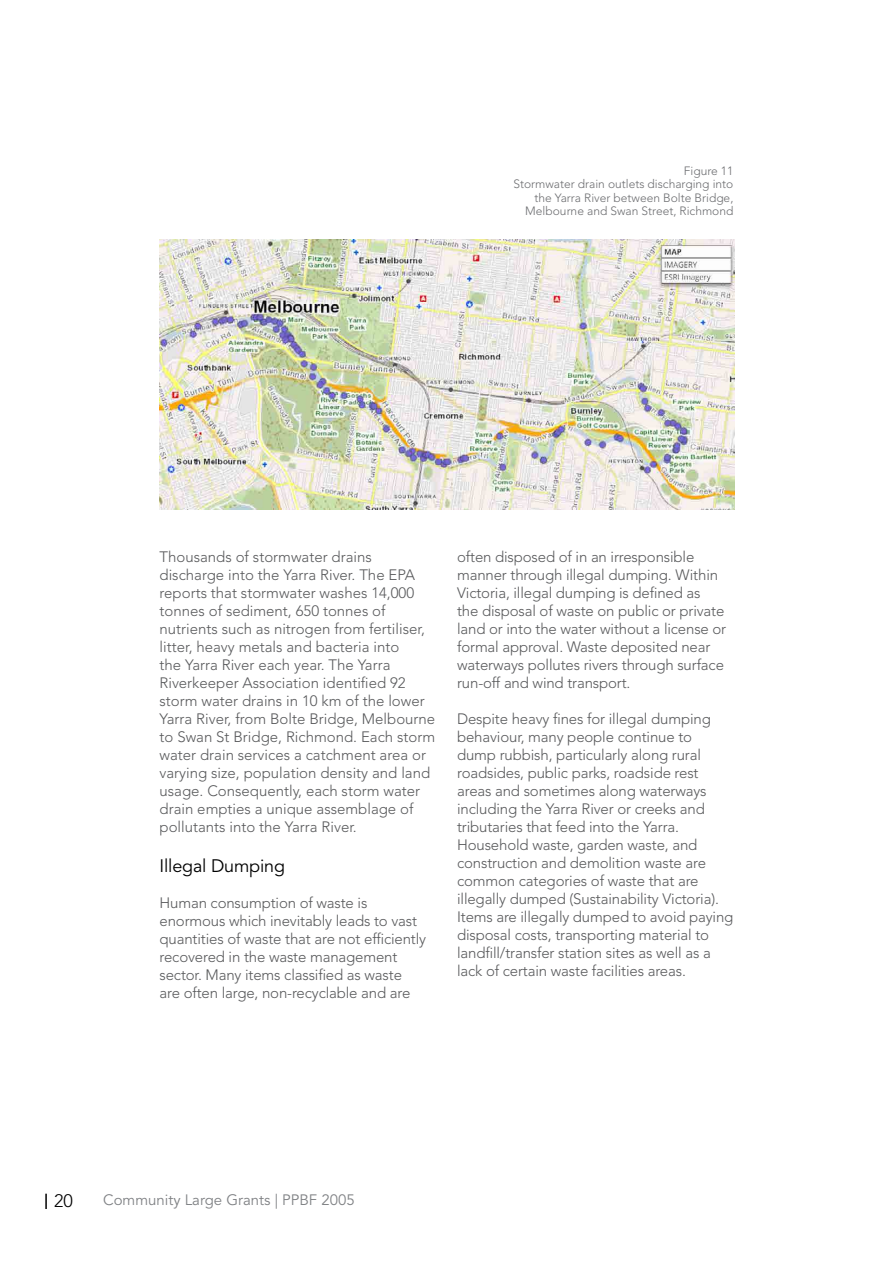
<style>
.page{position:relative;width:893px;height:1263px;background:#fff}
.page>*{position:absolute;margin:0;border:0;box-sizing:border-box;transform-origin:0 0}
.t1{font:18px "Avenir LT Std";letter-spacing:-.01em;color:#000}
.t2{font:300 18px "Avenir LT Std";color:#000}
.t3{font:300 15px/18px "Avenir LT Std";letter-spacing:-.01em;color:#58595b}
.t4{font:15px "Avenir LT Std";color:#808285}
.t5{font:300 12px/13.5px "Avenir LT Std";color:#6d6e71;text-align:right}
</style>
<div class="page">
<svg style="left:45px;top:1194px;width:2px;height:15px"></svg>
<img style="left:160px;top:240px;width:575px;height:270px">
<p class="t5" style="left:513px;top:164px;width:222px">Figure 11<br>Stormwater drain outlets discharging into the Yarra River between Bolte Bridge,<br>Melbourne and Swan Street, Richmond</p>
<p class="t3" style="left:160px;top:548px;width:277px">Thousands of stormwater drains discharge into the Yarra River. The EPA reports that stormwater washes 14,000 tonnes of sediment, 650 tonnes of nutrients such as nitrogen from fertiliser, litter, heavy metals and bacteria into<br>the Yarra River each year. The Yarra Riverkeeper Association identified 92 storm water drains in 10 km of the lower Yarra River, from Bolte Bridge, Melbourne to Swan St Bridge, Richmond. Each storm water drain services a catchment area or varying size, population density and land usage. Consequently, each storm water drain empties a unique assemblage of pollutants into the Yarra River.</p>
<p class="t1" style="left:160px;top:855px;width:127px">Illegal Dumping</p>
<p class="t3" style="left:160px;top:893px;width:268px">Human consumption of waste is enormous which inevitably leads to vast quantities of waste that are not efficiently recovered in the waste management sector. Many items classified as waste are often large, non-recyclable and are</p>
<p class="t3" style="left:457px;top:548px;width:271px">often disposed of in an irresponsible manner through illegal dumping. Within Victoria, illegal dumping is defined as<br>the disposal of waste on public or private land or into the water without a license or formal approval. Waste deposited near waterways pollutes rivers through surface run-off and wind transport.</p>
<p class="t3" style="left:457px;top:710px;width:278px">Despite heavy fines for illegal dumping behaviour, many people continue to dump rubbish, particularly along rural roadsides, public parks, roadside rest areas and sometimes along waterways including the Yarra River or creeks and tributaries that feed into the Yarra.<br>Household waste, garden waste, and construction and demolition waste are common categories of waste that are illegally dumped (Sustainability Victoria).<br>Items are illegally dumped to avoid paying disposal costs, transporting material to landfill/transfer station sites as well as a lack of certain waste facilities areas.</p>
<p class="t2" style="left:54px;top:1190px;width:20px">20</p>
<p class="t4" style="left:103px;top:1191px;width:253px">Community Large Grants | PPBF 2005</p>
</div>
